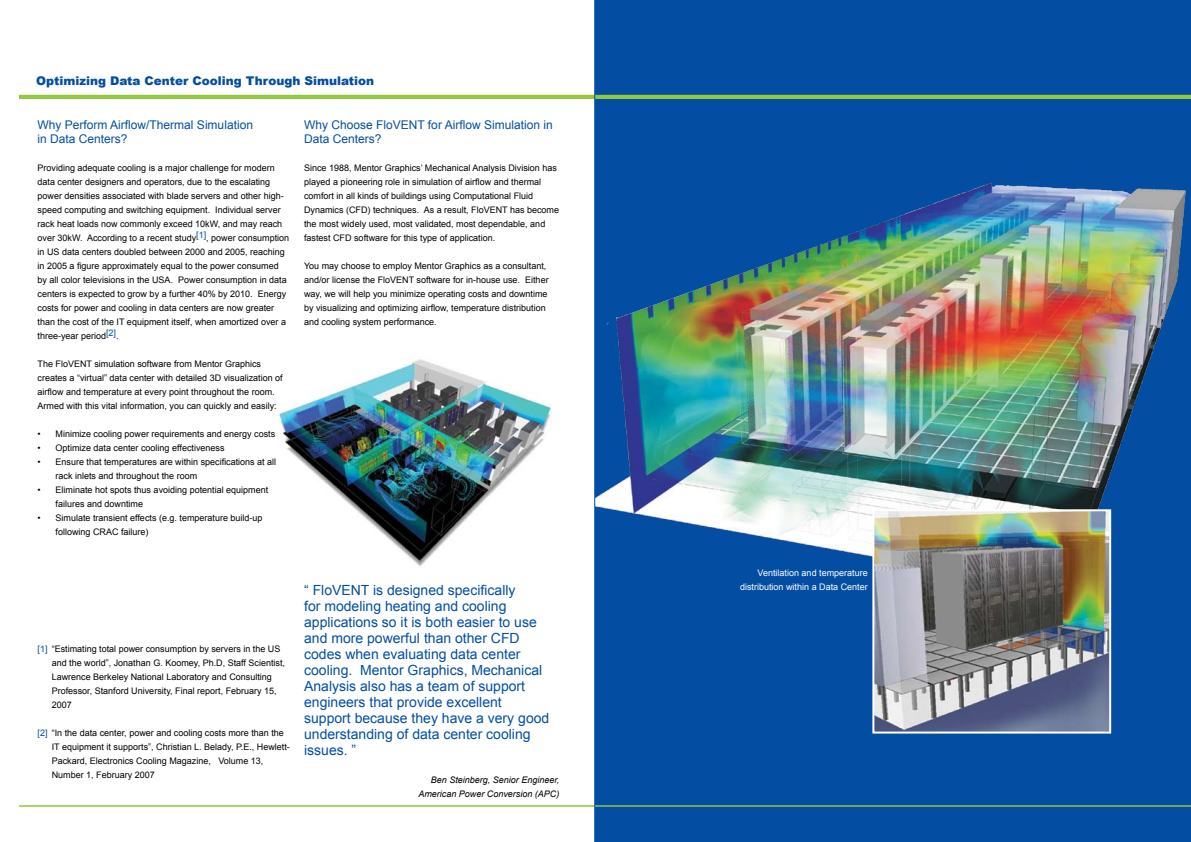
<style>
.page{position:relative;width:1191px;height:842px;background:#fff}
.page>*{position:absolute;margin:0;border:0;box-sizing:border-box;transform-origin:0 0}
.t1{font:14px/16px "Arial";color:#034ea2}
.t2{font:12px/14px "Arial";color:#034ea2}
.t3{font:900 12px "Arial";color:#034ea2}
.t4{font:9px/14px "Arial";color:#000}
.t5{font:italic 9px/14px "Arial";color:#000;text-align:right}
.t6{font:9px/14px "Arial";color:#fff;text-align:right}
.s1{color:#034ea2}
</style>
<div class="page">
<hr style="left:19px;top:95px;width:1172px;height:4px;background:#92c83e">
<hr style="left:19px;top:805px;width:1172px;height:1px;background:#92c83e">
<img style="left:279px;top:359px;width:273px;height:207px">
<img style="left:594px;top:0;width:597px;height:842px">
<img style="left:875px;top:512px;width:233px;height:218px">
<div style="left:872px;top:509px;width:239px;height:224px;border:2px solid #fff"></div>
<h2 class="t3" style="left:36px;top:72px;width:340px">Optimizing Data Center Cooling Through Simulation</h2>
<h2 class="t2" style="left:38px;top:118px;width:217px">Why Perform Airflow/Thermal Simulation in Data Centers?</h2>
<p class="t4" style="left:38px;top:161px;width:253px">Providing adequate cooling is a major challenge for modern data center designers and operators, due to the escalating power densities associated with blade servers and other high&shy;speed computing and switching equipment. Individual server rack heat loads now commonly exceed 10kW, and may reach over 30kW. According to a recent study<sup>[1]</sup>, power consumption in US data centers doubled between 2000 and 2005, reaching in 2005 a figure approximately equal to the power consumed by all color televisions in the USA. Power consumption in data centers is expected to grow by a further 40% by 2010. Energy costs for power and cooling in data centers are now greater than the cost of the IT equipment itself, when amortized over a three-year period<sup>[2]</sup>.</p>
<p class="t4" style="left:38px;top:357px;width:247px">The FloVENT simulation software from Mentor Graphics creates a “virtual” data center with detailed 3D visualization of airflow and temperature at every point throughout the room.<br>Armed with this vital information, you can quickly and easily:</p>
<p class="t4" style="left:56px;top:427px;width:222px">Minimize cooling power requirements and energy costs Optimize data center cooling effectiveness<br>Ensure that temperatures are within specifications at all rack inlets and throughout the room<br>Eliminate hot spots thus avoiding potential equipment failures and downtime<br>Simulate transient effects (e.g. temperature build-up following CRAC failure)</p>
<h2 class="t2" style="left:304px;top:118px;width:250px">Why Choose FloVENT for Airflow Simulation in<br>Data Centers?</h2>
<p class="t4" style="left:304px;top:161px;width:256px">Since 1988, Mentor Graphics’ Mechanical Analysis Division has played a pioneering role in simulation of airflow and thermal comfort in all kinds of buildings using Computational Fluid Dynamics (CFD) techniques. As a result, FloVENT has become the most widely used, most validated, most dependable, and fastest CFD software for this type of application.</p>
<p class="t4" style="left:304px;top:259px;width:246px">You may choose to employ Mentor Graphics as a consultant, and/or license the FloVENT software for in-house use. Either way, we will help you minimize operating costs and downtime by visualizing and optimizing airflow, temperature distribution and cooling system performance.</p>
<p class="t4" style="left:38px;top:427px;width:5px;text-align:justify">• • •</p>
<p class="t4" style="left:38px;top:483px;width:5px">•</p>
<p class="t4" style="left:38px;top:511px;width:5px">•</p>
<p class="t4" style="left:52px;top:642px;width:235px;text-indent:-14px"><span class="s1">[1]</span> “Estimating total power consumption by servers in the US and the world”, Jonathan G. Koomey, Ph.D, Staff Scientist, Lawrence Berkeley National Laboratory and Consulting Professor, Stanford University, Final report, February 15, 2007</p>
<p class="t4" style="left:52px;top:726px;width:240px;text-indent:-14px"><span class="s1">[2]</span> “In the data center, power and cooling costs more than the IT equipment it supports”, Christian L. Belady, P.E., Hewlett-Packard, Electronics Cooling Magazine, Volume 13, Number 1, February 2007</p>
<p class="t1" style="left:304px;top:582px;width:247px">“ FloVENT is designed specifically<br>for modeling heating and cooling applications so it is both easier to use and more powerful than other CFD codes when evaluating data center cooling. Mentor Graphics, Mechanical Analysis also has a team of support engineers that provide excellent support because they have a very good understanding of data center cooling issues. ”</p>
<p class="t5" style="left:418px;top:773px;width:143px">Ben Steinberg, Senior Engineer,<br>American Power Conversion (APC)</p>
<p class="t6" style="left:740px;top:566px;width:129px">Ventilation and temperature distribution within a Data Center</p>
</div>
